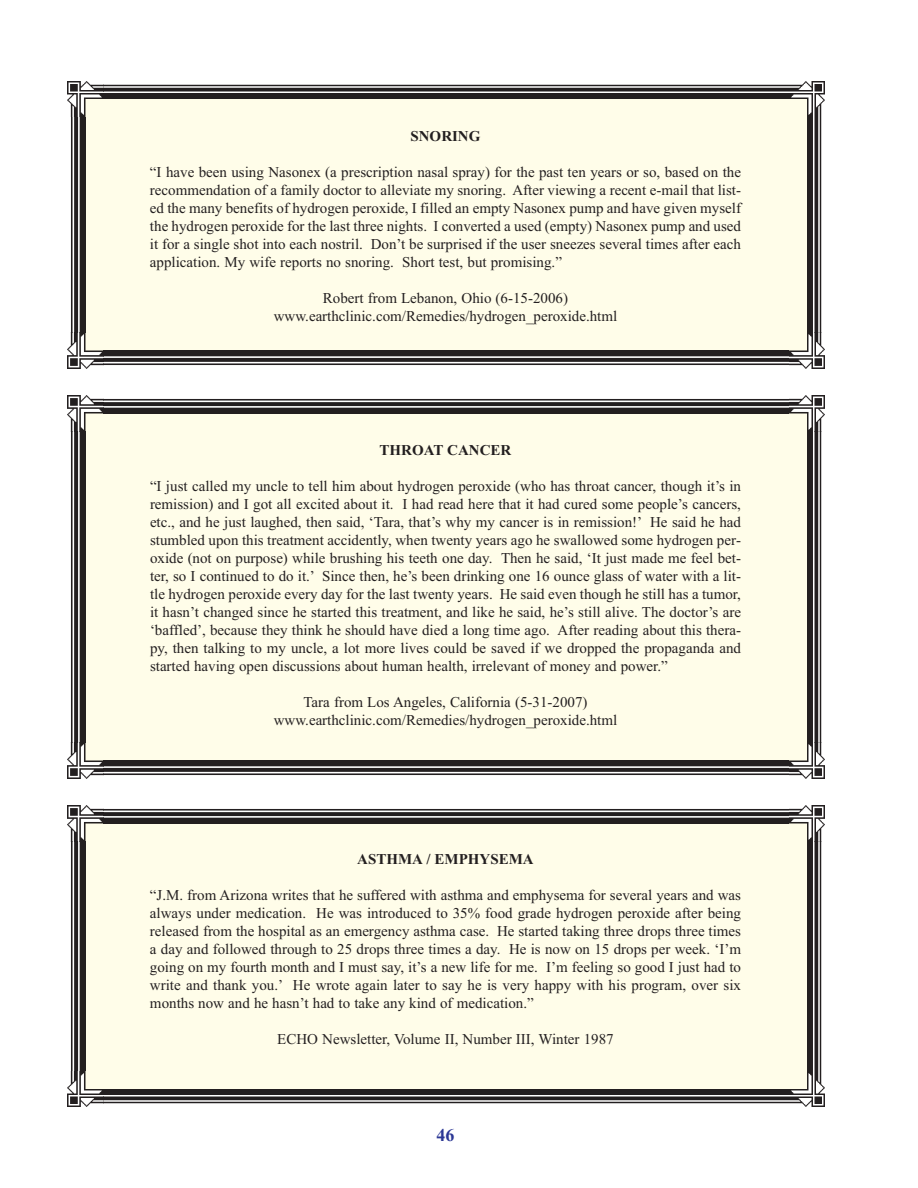
<style>
.page{position:relative;width:918px;height:1188px;background:#fff}
.page>*{position:absolute;margin:0;border:0;box-sizing:border-box;transform-origin:0 0}
.t1{font:700 18px "Times New Roman";color:#2b3795}
.t2{font:15px/18px "Times New Roman";color:#231f20;text-align:justify}
.t3{font:700 15px "Times New Roman";color:#231f20}
</style>
<div class="page">
<div style="left:86px;top:99px;width:721px;height:251px;background:#fffde9"></div>
<img style="left:68px;top:81px;width:36px;height:36px">
<img style="left:104px;top:84px;width:685px;height:15px">
<img style="left:789px;top:81px;width:36px;height:36px">
<img style="left:807px;top:117px;width:15px;height:215px">
<img style="left:789px;top:332px;width:36px;height:36px">
<img style="left:104px;top:350px;width:685px;height:15px">
<img style="left:68px;top:332px;width:36px;height:36px">
<img style="left:71px;top:117px;width:15px;height:215px">
<div style="left:86px;top:413px;width:721px;height:347px;background:#fffde9"></div>
<img style="left:68px;top:395px;width:36px;height:36px">
<img style="left:104px;top:399px;width:685px;height:14px">
<img style="left:789px;top:395px;width:36px;height:36px">
<img style="left:807px;top:431px;width:15px;height:311px">
<img style="left:789px;top:742px;width:36px;height:36px">
<img style="left:104px;top:760px;width:685px;height:15px">
<img style="left:68px;top:742px;width:36px;height:36px">
<img style="left:70px;top:431px;width:16px;height:311px">
<div style="left:86px;top:824px;width:721px;height:265px;background:#fffde9"></div>
<img style="left:68px;top:806px;width:36px;height:36px">
<img style="left:104px;top:809px;width:685px;height:15px">
<img style="left:789px;top:806px;width:36px;height:36px">
<img style="left:807px;top:842px;width:15px;height:229px">
<img style="left:789px;top:1071px;width:36px;height:36px">
<img style="left:104px;top:1089px;width:685px;height:15px">
<img style="left:68px;top:1071px;width:36px;height:36px">
<img style="left:71px;top:842px;width:15px;height:229px">
<p class="t3" style="left:410px;top:131px;width:72px">SNORING</p>
<p class="t2" style="left:150px;top:164px;width:593px">“I have been using Nasonex (a prescription nasal spray) for the past ten years or so, based on the recommendation of a family doctor to alleviate my snoring. After viewing a recent e-mail that list&shy;ed the many benefits of hydrogen peroxide, I filled an empty Nasonex pump and have given myself the hydrogen peroxide for the last three nights. I converted a used (empty) Nasonex pump and used it for a single shot into each nostril. Don’t be surprised if the user sneezes several times after each application. My wife reports no snoring. Short test, but promising.”</p>
<p class="t2" style="left:274px;top:290px;width:345px;text-align:center">Robert from Lebanon, Ohio (6-15-2006) www.earthclinic.com/Remedies/hydrogen_peroxide.html</p>
<p class="t3" style="left:380px;top:445px;width:133px">THROAT CANCER</p>
<p class="t2" style="left:150px;top:478px;width:593px">“I just called my uncle to tell him about hydrogen peroxide (who has throat cancer, though it’s in remission) and I got all excited about it. I had read here that it had cured some people’s cancers, etc., and he just laughed, then said, ‘Tara, that’s why my cancer is in remission!’ He said he had stumbled upon this treatment accidently, when twenty years ago he swallowed some hydrogen per&shy;oxide (not on purpose) while brushing his teeth one day. Then he said, ‘It just made me feel bet&shy;ter, so I continued to do it.’ Since then, he’s been drinking one 16 ounce glass of water with a lit&shy;tle hydrogen peroxide every day for the last twenty years. He said even though he still has a tumor, it hasn’t changed since he started this treatment, and like he said, he’s still alive. The doctor’s are ‘baffled’, because they think he should have died a long time ago. After reading about this thera&shy;py, then talking to my uncle, a lot more lives could be saved if we dropped the propaganda and started having open discussions about human health, irrelevant of money and power.”</p>
<p class="t2" style="left:274px;top:694px;width:345px;text-align:center">Tara from Los Angeles, California (5-31-2007) www.earthclinic.com/Remedies/hydrogen_peroxide.html</p>
<p class="t3" style="left:357px;top:854px;width:178px">ASTHMA / EMPHYSEMA</p>
<p class="t2" style="left:150px;top:887px;width:593px">“J.M. from Arizona writes that he suffered with asthma and emphysema for several years and was always under medication. He was introduced to 35% food grade hydrogen peroxide after being released from the hospital as an emergency asthma case. He started taking three drops three times a day and followed through to 25 drops three times a day. He is now on 15 drops per week. ‘I’m going on my fourth month and I must say, it’s a new life for me. I’m feeling so good I just had to write and thank you.’ He wrote again later to say he is very happy with his program, over six months now and he hasn’t had to take any kind of medication.”</p>
<p class="t2" style="left:277px;top:1031px;width:338px">ECHO Newsletter, Volume II, Number III, Winter 1987</p>
<p class="t1" style="left:436px;top:1129px;width:19px">46</p>
</div>
